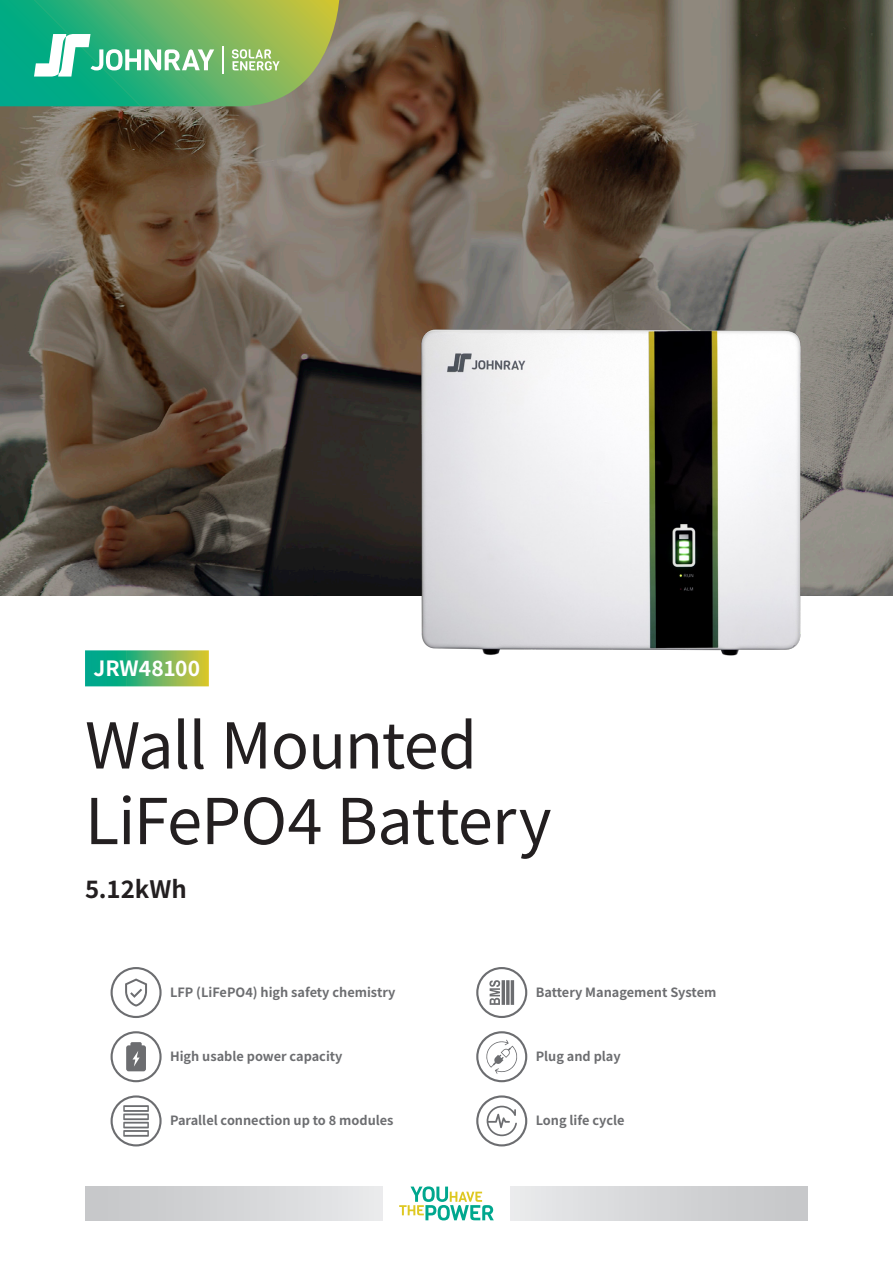
<style>
.page{position:relative;width:893px;height:1263px;background:#fff}
.page>*{position:absolute;margin:0;border:0;box-sizing:border-box;transform-origin:0 0}
.Product___Name{font:63px/75.6px "Noto Sans SC";letter-spacing:-.02em;color:#231f20}
.Product___Name_Data{font:700 24px "Noto Sans SC";color:#231f20}
.Product___Code{font:700 21px "Noto Sans SC";letter-spacing:-.005em;color:#fff}
.Product___Highlights{font:700 12.75px "Noto Sans SC";color:#6c6d70}
</style>
<div class="page">
<svg style="left:399px;top:1186px;width:95px;height:34px"></svg>
<div style="left:85px;top:1186px;width:298px;height:34px;background:linear-gradient(to right,#c3c4c6,#e8e9ea)"></div>
<div style="left:510px;top:1186px;width:298px;height:34px;background:linear-gradient(to right,#e8e9eb,#c4c5c7)"></div>
<img style="left:0;top:0;width:893px;height:595px">
<img style="left:417px;top:324px;width:391px;height:332px">
<svg style="left:0;top:0;width:340px;height:106px;background:#61b476"></svg>
<svg style="left:111px;top:967px;width:51px;height:51px"></svg>
<svg style="left:111px;top:1031px;width:51px;height:51px"></svg>
<svg style="left:111px;top:1095px;width:51px;height:51px"></svg>
<svg style="left:476px;top:967px;width:51px;height:51px"></svg>
<svg style="left:476px;top:1031px;width:51px;height:51px"></svg>
<svg style="left:476px;top:1095px;width:51px;height:51px"></svg>
<svg style="left:85px;top:650px;width:124px;height:36px;background:#58b46a"></svg>
<p class="Product___Code" style="left:94px;top:656px;width:108px">JRW48100</p>
<p class="Product___Name" style="left:85px;top:709px;width:468px">Wall Mounted<br>LiFePO4 Battery</p>
<p class="Product___Name_Data" style="left:85px;top:876px;width:103px">5.12kWh</p>
<p class="Product___Highlights" style="left:170px;top:985px;width:227px">LFP (LiFePO4) high safety chemistry</p>
<p class="Product___Highlights" style="left:536px;top:985px;width:182px">Battery Management System</p>
<p class="Product___Highlights" style="left:170px;top:1049px;width:174px">High usable power capacity</p>
<p class="Product___Highlights" style="left:536px;top:1049px;width:87px">Plug and play</p>
<p class="Product___Highlights" style="left:170px;top:1113px;width:225px">Parallel connection up to 8 modules</p>
<p class="Product___Highlights" style="left:536px;top:1113px;width:90px">Long life cycle</p>
</div>
